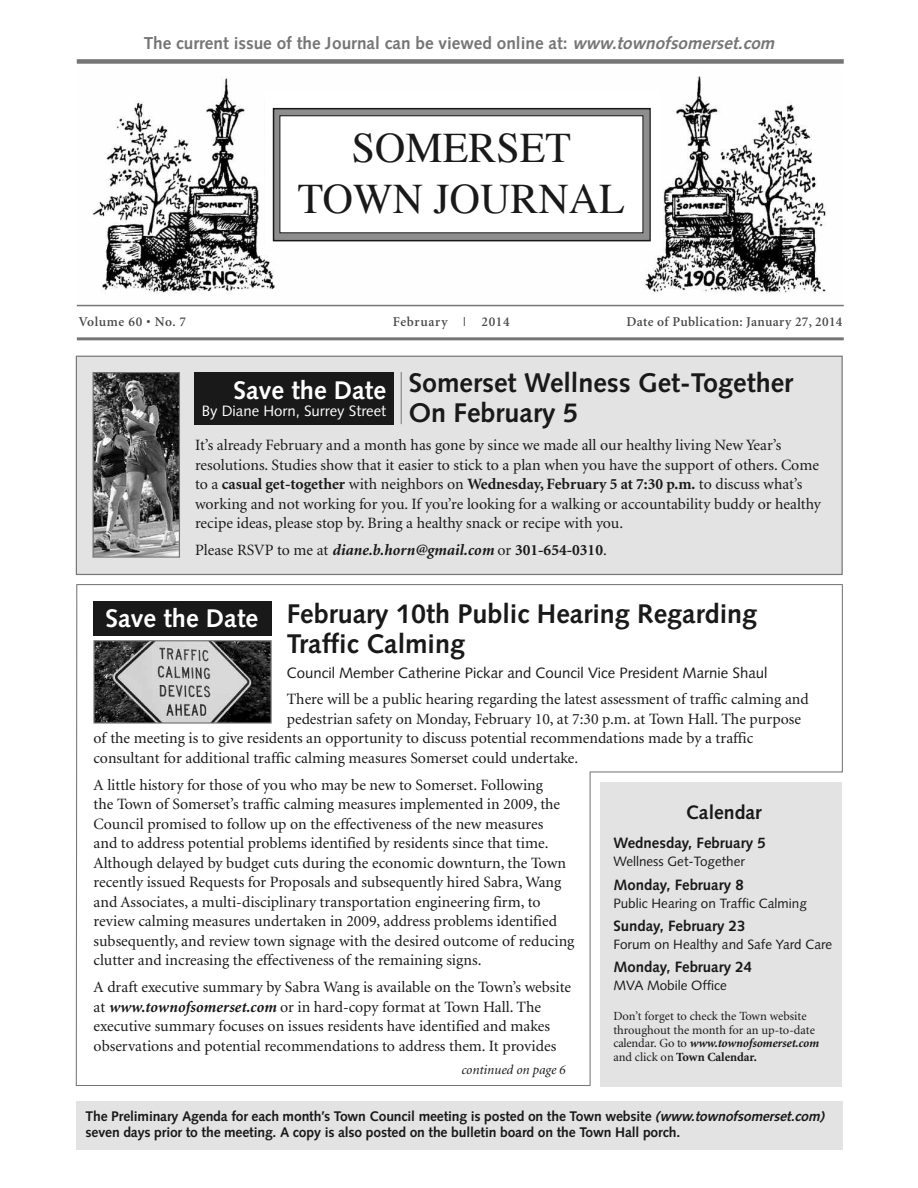
<style>
.page{position:relative;width:918px;height:1188px;background:#fff}
.page>*{position:absolute;margin:0;border:0;box-sizing:border-box;transform-origin:0 0}
.t1{font:42px/51px "Times";color:#191919;text-align:center}
.t2{font:700 27px/30px "Syntax";color:#191919}
.t3{font:700 25.5px "Syntax";color:#fff}
.t4{font:700 19.5px "Syntax";color:#191919}
.t5{font:700 17.25px "Syntax";color:#757575}
.t6{font:15.75px/19.5px "Minion";color:#191919}
.t7{font:italic 700 15.75px "Minion";color:#191919}
.t8{font:700 15px "Syntax";color:#191919}
.t9{font:15px "Syntax";color:#191919}
.t10{font:15px "Syntax";color:#fff}
.t11{font:700 13.95px/16.5px "Syntax";letter-spacing:-.01em;color:#191919}
.t12{font:13.5px "Syntax";color:#191919}
.t13{font:600 13.5px "Minion";letter-spacing:.025em;color:#474747}
.t14{font:italic 13.5px "Minion";color:#191919}
.t15{font:600 13.5px "Minion";letter-spacing:.045em;color:#474747}
.t16{font:600 13.5px "Minion";letter-spacing:.05em;color:#474747}
.t17{font:12.45px/13.5px "Minion";color:#191919}
.s1{font-style:italic}
.s2{font-weight:700}
.s3{font-weight:400;font-style:normal}
.s4{font-style:normal}
.s5{font-weight:700;font-style:italic}
</style>
<div class="page">
<svg style="left:76px;top:584px;width:767px;height:502px"></svg>
<div style="left:77px;top:357px;width:765px;height:217px;background:#e3e3e3"></div>
<div style="left:76px;top:356px;width:767px;height:219px;border:1px solid #757575"></div>
<img style="left:78px;top:76px;width:763px;height:229px">
<hr style="left:77px;top:305px;width:767px;height:1px;background:#757575">
<hr style="left:77px;top:337px;width:767px;height:3px;background:#757575">
<div style="left:265px;top:92px;width:395px;height:157px;background:#fff"></div>
<div style="left:274px;top:109px;width:375px;height:131px;background:#8d8d8d"></div>
<div style="left:273px;top:108px;width:378px;height:133px;border:2px solid #191919"></div>
<div style="left:280px;top:116px;width:363px;height:116px;background:#fff"></div>
<div style="left:280px;top:115px;width:363px;height:118px;border:1px solid #191919"></div>
<div style="left:77px;top:59px;width:767px;height:5px;background:#757575"></div>
<div style="left:77px;top:1101px;width:766px;height:48px;background:#e3e3e3"></div>
<div style="left:600px;top:782px;width:242px;height:304px;background:#e3e3e3"></div>
<img style="left:95px;top:374px;width:83px;height:182px">
<div style="left:93px;top:372px;width:87px;height:186px;border:1px solid #757575"></div>
<div style="left:194px;top:372px;width:200px;height:52px;background:#191919"></div>
<div style="left:93px;top:602px;width:179px;height:34px;background:#191919"></div>
<hr style="left:401px;top:372px;width:1px;height:52px;background:#757575">
<img style="left:95px;top:642px;width:175px;height:80px">
<div style="left:93px;top:640px;width:179px;height:84px;border:1px solid #757575"></div>
<p class="t5" style="left:144px;top:36px;width:636px">The current issue of the Journal can be viewed online at: <span class="s1">www.townofsomerset.com</span></p>
<h1 class="t1" style="left:298px;top:126px;width:329px">SOMERSET<br>TOWN JOURNAL</h1>
<p class="t15" style="left:79px;top:316px;width:109px">Volume 60 • No. 7</p>
<p class="t16" style="left:393px;top:316px;width:118px">February | 2014</p>
<p class="t13" style="left:627px;top:316px;width:217px">Date of Publication: January 27, 2014</p>
<h2 class="t2" style="left:409px;top:370px;width:386px">Somerset Wellness Get-Together<br>On February 5</h2>
<p class="t6" style="left:195px;top:437px;width:627px">It’s already February and a month has gone by since we made all our healthy living New Year’s resolutions. Studies show that it easier to stick to a plan when you have the support of others. Come to a <span class="s2">casual get-together</span> with neighbors on <span class="s2">Wednesday, February 5 at 7:30 p.m.</span> to discuss what’s working and not working for you. If you’re looking for a walking or accountability buddy or healthy recipe ideas, please stop by. Bring a healthy snack or recipe with you.</p>
<p class="t7" style="left:195px;top:544px;width:413px"><span class="s3">Please RSVP to me at</span> diane.b.horn@gmail.com <span class="s3">or</span> <span class="s4">301-654-0310</span><span class="s3">.</span></p>
<h3 class="t3" style="left:233px;top:379px;width:154px">Save the Date</h3>
<p class="t10" style="left:202px;top:405px;width:186px">By Diane Horn, Surrey Street</p>
<h2 class="t2" style="left:287px;top:601px;width:472px">February 10th Public Hearing Regarding<br>Traffic Calming</h2>
<p class="t9" style="left:287px;top:667px;width:482px">Council Member Catherine Pickar and Council Vice President Marnie Shaul</p>
<p class="t6" style="left:287px;top:691px;width:524px">There will be a public hearing regarding the latest assessment of traffic calming and</p>
<p class="t6" style="left:287px;top:710px;width:516px">pedestrian safety on Monday, February 10, at 7:30 p.m. at Town Hall. The purpose</p>
<p class="t6" style="left:94px;top:730px;width:661px">of the meeting is to give residents an opportunity to discuss potential recommendations made by a traffic</p>
<p class="t6" style="left:94px;top:749px;width:486px">consultant for additional traffic calming measures Somerset could undertake.</p>
<p class="t6" style="left:94px;top:776px;width:482px">A little history for those of you who may be new to Somerset. Following<br>the Town of Somerset’s traffic calming measures implemented in 2009, the Council promised to follow up on the effectiveness of the new measures<br>and to address potential problems identified by residents since that time.<br>Although delayed by budget cuts during the economic downturn, the Town recently issued Requests for Proposals and subsequently hired Sabra, Wang and Associates, a multi-disciplinary transportation engineering firm, to review calming measures undertaken in 2009, address problems identified subsequently, and review town signage with the desired outcome of reducing clutter and increasing the effectiveness of the remaining signs.</p>
<p class="t6" style="left:94px;top:979px;width:479px">A draft executive summary by Sabra Wang is available on the Town’s website at <span class="s5">www.townofsomerset.com</span> or in hard-copy format at Town Hall. The executive summary focuses on issues residents have identified and makes observations and potential recommendations to address them. It provides</p>
<h3 class="t3" style="left:105px;top:608px;width:154px">Save the Date</h3>
<p class="t4" style="left:686px;top:805px;width:77px">Calendar</p>
<p class="t8" style="left:613px;top:837px;width:154px">Wednesday, February 5</p>
<p class="t12" style="left:613px;top:856px;width:133px">Wellness Get-Together</p>
<p class="t8" style="left:613px;top:878px;width:132px">Monday, February 8</p>
<p class="t12" style="left:613px;top:898px;width:195px">Public Hearing on Traffic Calming</p>
<p class="t8" style="left:613px;top:920px;width:134px">Sunday, February 23</p>
<p class="t12" style="left:613px;top:939px;width:220px">Forum on Healthy and Safe Yard Care</p>
<p class="t8" style="left:613px;top:961px;width:140px">Monday, February 24</p>
<p class="t12" style="left:613px;top:980px;width:115px">MVA Mobile Office</p>
<p class="t17" style="left:613px;top:1010px;width:207px">Don’t forget to check the Town website throughout the month for an up-to-date calendar. Go to <span class="s5">www.townofsomerset.com </span>and click on <span class="s2">Town Calendar.</span></p>
<p class="t14" style="left:461px;top:1064px;width:106px">continued on page 6</p>
<p class="t11" style="left:86px;top:1109px;width:743px">The Preliminary Agenda for each month’s Town Council meeting is posted on the Town website <span class="s1">(www.townofsomerset.com) </span>seven days prior to the meeting. A copy is also posted on the bulletin board on the Town Hall porch.</p>
</div>
